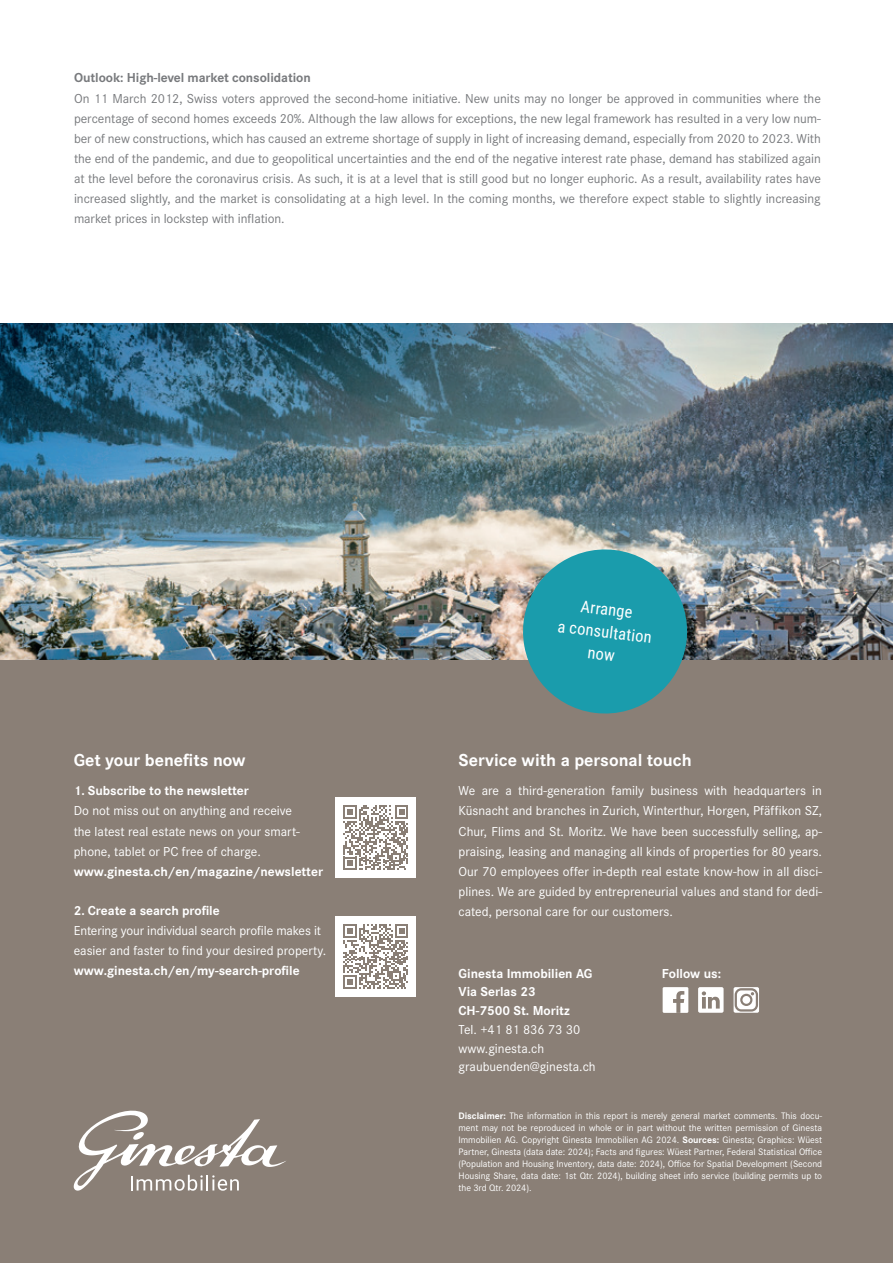
<style>
.page{position:relative;width:893px;height:1263px;background:#fff}
.page>*{position:absolute;margin:0;border:0;box-sizing:border-box;transform-origin:0 0}
.t1{font:700 18px "Corporate S";color:#fff}
.t2{font:16.5px/22.5px "Roboto Condensed";color:#fff;text-align:center}
.t3{font:13.5px/20.1px "Corporate S";letter-spacing:-.005em;color:#787a7d;text-align:justify}
.t4{font:13.5px/20.1px "Corporate S";color:#fff}
.t5{font:700 13.5px/18.8px "Corporate S";color:#fff}
.t6{font:700 13.5px "Corporate S";letter-spacing:-.005em;color:#787a7d}
.t7{font:9.75px/12px "Corporate S";letter-spacing:-.005em;color:#fff;text-align:justify}
.s1{font-weight:700}
</style>
<div class="page">
<div style="left:0;top:659px;width:893px;height:604px;background:#8a7f76"></div>
<svg style="left:74px;top:1110px;width:212px;height:81px"></svg>
<img style="left:0;top:324px;width:893px;height:335px">
<svg style="left:734px;top:987px;width:25px;height:26px"></svg>
<svg style="left:735px;top:988px;width:23px;height:23px"></svg>
<div style="left:663px;top:987px;width:25px;height:26px;background:#fff"></div>
<svg style="left:673px;top:991px;width:11px;height:22px"></svg>
<div style="left:698px;top:987px;width:26px;height:26px;background:#fff;border-radius:2px"></div>
<svg style="left:702px;top:991px;width:18px;height:17px"></svg>
<svg style="left:518px;top:544px;width:174px;height:170px;background:#449ea7"></svg>
<div style="left:336px;top:797px;width:80px;height:81px;background:#fff"></div>
<svg style="left:343px;top:805px;width:65px;height:65px"></svg>
<div style="left:336px;top:916px;width:80px;height:81px;background:#fff"></div>
<svg style="left:343px;top:924px;width:65px;height:65px"></svg>
<p class="t6" style="left:74px;top:70px;width:238px">Outlook: High-level market consolidation</p>
<p class="t3" style="left:74px;top:88px;width:748px">On 11 March 2012, Swiss voters approved the second-home initiative. New units may no longer be approved in communities where the percentage of second homes exceeds 20%. Although the law allows for exceptions, the new legal framework has resulted in a very low num&shy;ber of new constructions, which has caused an extreme shortage of supply in light of increasing demand, especially from 2020 to 2023. With the end of the pandemic, and due to geopolitical uncertainties and the end of the negative interest rate phase, demand has stabilized again at the level before the coronavirus crisis. As such, it is at a level that is still good but no longer euphoric. As a result, availability rates have increased slightly, and the market is consolidating at a high level. In the coming months, we therefore expect stable to slightly increasing market prices in lockstep with inflation.</p>
<p class="t2" style="left:562px;top:592px;width:96px;rotate:7deg">Arrange<br>a consultation now</p>
<h1 class="t1" style="left:74px;top:750px;width:174px">Get your benefits now</h1>
<h1 class="t1" style="left:459px;top:750px;width:235px">Service with a personal touch</h1>
<p class="t5" style="left:74px;top:782px;width:177px">1. Subscribe to the newsletter</p>
<p class="t4" style="left:74px;top:801px;width:228px">Do not miss out on anything and receive the latest real estate news on your smart&shy;phone, tablet or PC free of charge.</p>
<p class="t5" style="left:74px;top:862px;width:251px">www.ginesta.ch/en/magazine/newsletter</p>
<p class="t5" style="left:74px;top:901px;width:148px">2. Create a search profile</p>
<p class="t4" style="left:74px;top:920px;width:254px">Entering your individual search profile makes it easier and faster to find your desired property.</p>
<p class="t5" style="left:74px;top:962px;width:227px">www.ginesta.ch/en/my-search-profile</p>
<p class="t4" style="left:459px;top:781px;width:365px;text-align:justify">We are a third-generation family business with headquarters in Küsnacht and branches in Zurich, Winterthur, Horgen, Pfäffikon SZ, Chur, Flims and St. Moritz. We have been successfully selling, ap&shy;praising, leasing and managing all kinds of properties for 80 years.<br>Our 70 employees offer in-depth real estate know-how in all disci&shy;plines. We are guided by entrepreneurial values and stand for dedi&shy;cated, personal care for our customers.</p>
<p class="t5" style="left:459px;top:964px;width:135px">Ginesta Immobilien AG<br>Via Serlas 23<br>CH-7500 St. Moritz</p>
<p class="t4" style="left:459px;top:1020px;width:139px;line-height:18.8px">Tel. +41 81 836 73 30 www.ginesta.ch graubuenden@ginesta.ch</p>
<p class="t5" style="left:662px;top:964px;width:61px">Follow us:</p>
<p class="t7" style="left:459px;top:1109px;width:365px"><span class="s1">Disclaimer:</span> The information in this report is merely general market comments. This docu&shy;ment may not be reproduced in whole or in part without the written permission of Ginesta Immobilien AG. Copyright Ginesta Immobilien AG 2024. <span class="s1">Sources:</span> Ginesta; Graphics: Wüest Partner, Ginesta (data date: 2024); Facts and figures: Wüest Partner, Federal Statistical Office (Population and Housing Inventory, data date: 2024), Office for Spatial Development (Second Housing Share, data date: 1st Qtr. 2024), building sheet info service (building permits up to the 3rd Qtr. 2024).</p>
</div>
